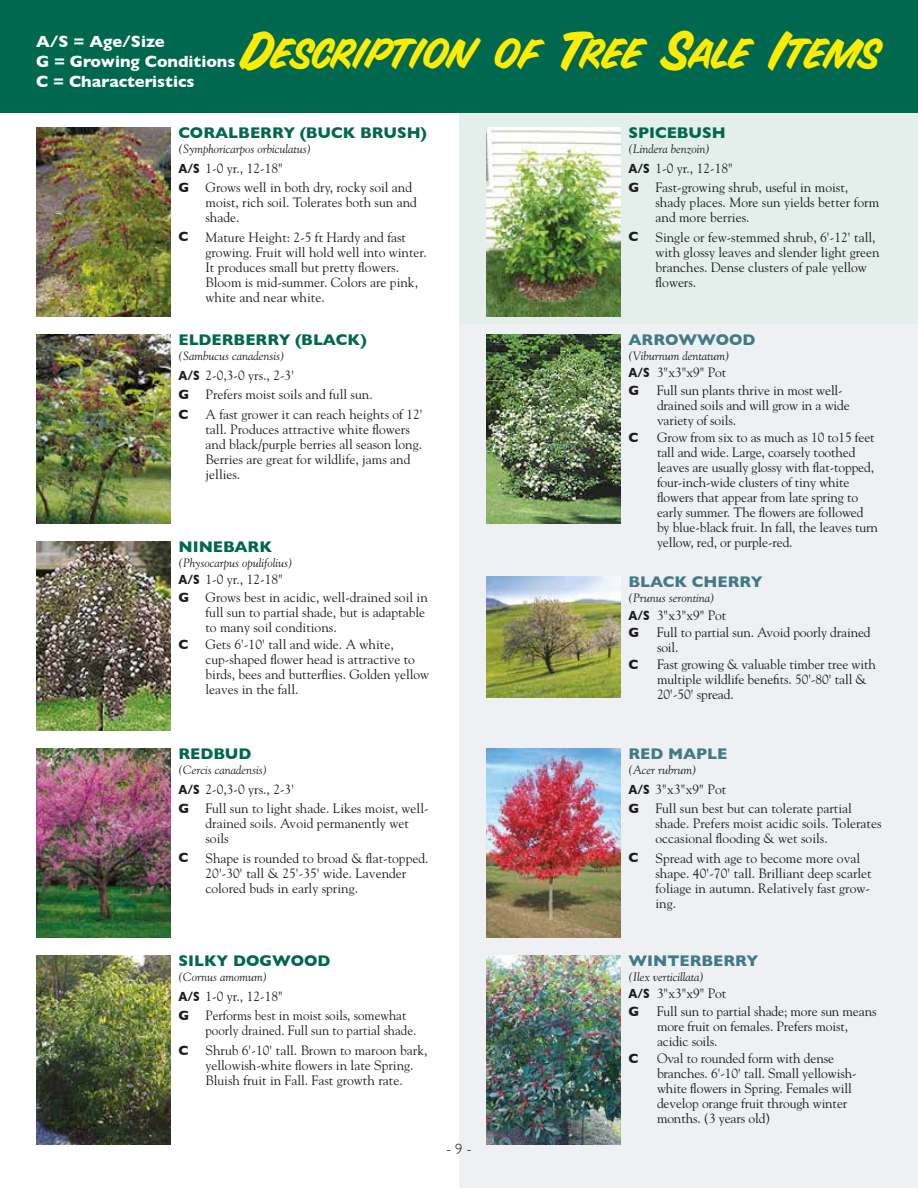
<style>
.page{position:relative;width:918px;height:1188px;background:#fff}
.page>*{position:absolute;margin:0;border:0;box-sizing:border-box;transform-origin:0 0}
.t1{font:42px "Falkland";color:#ffed00}
.t2{font:700 16.5px "Gill Sans";color:#fff}
.name_of_item{font:700 15.75px "Gill Sans";color:#00684e}
.name_of_item-2{font:700 15.75px "Gill Sans";color:#407b86}
.t3{font:300 15px "Gill Sans";color:#1d1d1b}
.t4{font:13.5px/15px "Goudy";color:#1d1d1b}
.t5{font:13.5px/15px "Goudy";color:#1d1d1b;scale:.96 1}
.t6{font:700 13.5px "Gill Sans";color:#1d1d1b}
.scientific_name{font:italic 12px "Goudy";color:#1d1d1b}
.s1{font-family:"Gill Sans";font-weight:700}
</style>
<div class="page">
<div style="left:459px;top:316px;width:459px;height:872px;background:#eef0f3"></div>
<div style="left:459px;top:105px;width:459px;height:218px;background:#e4eeeb"></div>
<img style="left:36px;top:955px;width:135px;height:189px">
<img style="left:486px;top:127px;width:135px;height:189px">
<img style="left:486px;top:748px;width:135px;height:189px">
<img style="left:36px;top:127px;width:135px;height:189px">
<img style="left:486px;top:955px;width:135px;height:189px">
<img style="left:36px;top:334px;width:135px;height:189px">
<img style="left:486px;top:576px;width:135px;height:122px">
<img style="left:36px;top:748px;width:135px;height:189px">
<img style="left:486px;top:334px;width:135px;height:189px">
<img style="left:36px;top:541px;width:135px;height:189px">
<div style="left:0;top:0;width:918px;height:112px;background:#00684e"></div>
<p class="t1" style="left:241px;top:29px;width:642px">Description of Tree Sale Items</p>
<p class="t2" style="left:36px;top:29px;width:130px">A/S = Age/Size</p>
<p class="t2" style="left:36px;top:48px;width:201px">G = Growing Conditions</p>
<p class="t2" style="left:36px;top:68px;width:160px">C = Characteristics</p>
<p class="name_of_item" style="left:178px;top:120px;width:250px">CORALBERRY (BUCK BRUSH)</p>
<p class="scientific_name" style="left:178px;top:142px;width:134px">(Symphoricarpos orbiculatus)</p>
<p class="t4" style="left:178px;top:160px;width:106px"><span class="s1">A/S</span> 1-0 yr., 12-18"</p>
<p class="t4" style="left:206px;top:180px;width:213px;text-indent:-27px"><span class="s1">G</span> Grows well in both dry, rocky soil and moist, rich soil. Tolerates both sun and shade.</p>
<p class="t6" style="left:178px;top:226px;width:12px">C</p>
<p class="t4" style="left:206px;top:229px;width:223px">Mature Height: 2-5 ft Hardy and fast growing. Fruit will hold well into winter.<br>It produces small but pretty flowers.<br>Bloom is mid-summer. Colors are pink, white and near white.</p>
<p class="name_of_item" style="left:178px;top:327px;width:190px">ELDERBERRY (BLACK)</p>
<p class="scientific_name" style="left:178px;top:349px;width:108px">(Sambucus canadensis)</p>
<p class="t4" style="left:178px;top:367px;width:117px"><span class="s1">A/S</span> 2-0,3-0 yrs., 2-3'</p>
<p class="t4" style="left:178px;top:387px;width:196px"><span class="s1">G</span> Prefers moist soils and full sun.</p>
<p class="t6" style="left:178px;top:403px;width:12px">C</p>
<p class="t4" style="left:206px;top:406px;width:219px">A fast grower it can reach heights of 12' tall. Produces attractive white flowers and black/purple berries all season long.<br>Berries are great for wildlife, jams and jellies.</p>
<p class="name_of_item" style="left:628px;top:120px;width:99px">SPICEBUSH</p>
<p class="scientific_name" style="left:628px;top:142px;width:83px">(Lindera benzoin)</p>
<p class="t4" style="left:628px;top:160px;width:106px"><span class="s1">A/S</span> 1-0 yr., 12-18"</p>
<p class="t4" style="left:656px;top:180px;width:225px;text-indent:-27px"><span class="s1">G</span> Fast-growing shrub, useful in moist, shady places. More sun yields better form and more berries.</p>
<p class="t6" style="left:628px;top:226px;width:12px">C</p>
<p class="t4" style="left:656px;top:229px;width:226px">Single or few-stemmed shrub, 6'-12' tall, with glossy leaves and slender light green branches. Dense clusters of pale yellow flowers.</p>
<p class="name_of_item-2" style="left:628px;top:327px;width:129px">ARROWWOOD</p>
<p class="scientific_name" style="left:628px;top:349px;width:103px">(Viburnum dentatum)</p>
<p class="t4" style="left:628px;top:365px;width:99px"><span class="s1">A/S</span> 3"x3"x9" Pot</p>
<p class="t6" style="left:629px;top:379px;width:12px">G</p>
<p class="t4" style="left:657px;top:382px;width:194px">Full sun plants thrive in most well&shy;drained soils and will grow in a wide variety of soils.</p>
<p class="t6" style="left:629px;top:426px;width:12px">C</p>
<p class="t4" style="left:657px;top:429px;width:222px">Grow from six to as much as 10 to15 feet tall and wide. Large, coarsely toothed leaves are usually glossy with flat-topped, four-inch-wide clusters of tiny white flowers that appear from late spring to early summer. The flowers are followed by blue-black fruit. In fall, the leaves turn</p>
<p class="name_of_item" style="left:178px;top:534px;width:95px">NINEBARK</p>
<p class="t4" style="left:657px;top:534px;width:137px">yellow, red, or purple-red.</p>
<p class="scientific_name" style="left:178px;top:556px;width:116px">(Physocarpus opulifolius)</p>
<p class="t4" style="left:178px;top:572px;width:106px"><span class="s1">A/S</span> 1-0 yr., 12-18"</p>
<p class="t4" style="left:206px;top:589px;width:224px;text-indent:-27px"><span class="s1">G</span> Grows best in acidic, well-drained soil in full sun to partial shade, but is adaptable to many soil conditions.</p>
<p class="t6" style="left:178px;top:633px;width:12px">C</p>
<p class="t4" style="left:206px;top:636px;width:225px">Gets 6'-10' tall and wide. A white, cup-shaped flower head is attractive to birds, bees and butterflies. Golden yellow leaves in the fall.</p>
<p class="name_of_item-2" style="left:628px;top:569px;width:136px">BLACK CHERRY</p>
<p class="scientific_name" style="left:628px;top:591px;width:88px">(Prunus serontina)</p>
<p class="t4" style="left:628px;top:607px;width:99px"><span class="s1">A/S</span> 3"x3"x9" Pot</p>
<p class="t6" style="left:629px;top:621px;width:12px">G</p>
<p class="t4" style="left:657px;top:624px;width:215px">Full to partial sun. Avoid poorly drained soil.</p>
<p class="t6" style="left:629px;top:654px;width:12px">C</p>
<p class="t4" style="left:657px;top:657px;width:220px">Fast growing &amp; valuable timber tree with multiple wildlife benefits. 50'-80' tall &amp;<br>20'-50' spread.</p>
<p class="name_of_item" style="left:178px;top:741px;width:75px">REDBUD</p>
<p class="scientific_name" style="left:178px;top:763px;width:90px">(Cercis canadensis)</p>
<p class="t4" style="left:178px;top:781px;width:117px"><span class="s1">A/S</span> 2-0,3-0 yrs., 2-3'</p>
<p class="t4" style="left:206px;top:801px;width:225px;text-indent:-27px"><span class="s1">G</span> Full sun to light shade. Likes moist, well&shy;drained soils. Avoid permanently wet soils</p>
<p class="t6" style="left:178px;top:847px;width:12px">C</p>
<p class="t4" style="left:206px;top:850px;width:225px">Shape is rounded to broad &amp; flat-topped.<br>20'-30' tall &amp; 25'-35' wide. Lavender colored buds in early spring.</p>
<p class="name_of_item" style="left:178px;top:948px;width:154px">SILKY DOGWOOD</p>
<p class="scientific_name" style="left:178px;top:970px;width:90px">(Cornus amomum)</p>
<p class="t4" style="left:178px;top:988px;width:106px"><span class="s1">A/S</span> 1-0 yr., 12-18"</p>
<p class="t5" style="left:206px;top:1008px;width:221px;text-indent:-27px"><span class="s1">G</span> Performs best in moist soils, somewhat poorly drained. Full sun to partial shade.</p>
<p class="t6" style="left:178px;top:1039px;width:12px">C</p>
<p class="t4" style="left:206px;top:1042px;width:223px">Shrub 6'-10' tall. Brown to maroon bark, yellowish-white flowers in late Spring.<br>Bluish fruit in Fall. Fast growth rate.</p>
<p class="t3" style="left:446px;top:1137px;width:27px">- 9 -</p>
<p class="name_of_item-2" style="left:628px;top:741px;width:100px">RED MAPLE</p>
<p class="scientific_name" style="left:628px;top:763px;width:70px">(Acer rubrum)</p>
<p class="t4" style="left:628px;top:781px;width:99px"><span class="s1">A/S</span> 3"x3"x9" Pot</p>
<p class="t4" style="left:656px;top:801px;width:228px;text-indent:-27px"><span class="s1">G</span> Full sun best but can tolerate partial shade. Prefers moist acidic soils. Tolerates occasional flooding &amp; wet soils.</p>
<p class="t6" style="left:628px;top:847px;width:12px">C</p>
<p class="t4" style="left:656px;top:850px;width:218px">Spread with age to become more oval shape. 40'-70' tall. Brilliant deep scarlet foliage in autumn. Relatively fast grow&shy;ing.</p>
<p class="name_of_item-2" style="left:628px;top:948px;width:131px">WINTERBERRY</p>
<p class="scientific_name" style="left:628px;top:970px;width:77px">(Ilex verticillata)</p>
<p class="t4" style="left:628px;top:986px;width:99px"><span class="s1">A/S</span> 3"x3"x9" Pot</p>
<p class="t6" style="left:629px;top:1000px;width:12px">G</p>
<p class="t4" style="left:657px;top:1003px;width:221px">Full sun to partial shade; more sun means more fruit on females. Prefers moist, acidic soils.</p>
<p class="t6" style="left:629px;top:1047px;width:12px">C</p>
<p class="t4" style="left:657px;top:1050px;width:201px">Oval to rounded form with dense branches. 6'-10' tall. Small yellowish&shy;white flowers in Spring. Females will develop orange fruit through winter months. (3 years old)</p>
</div>
